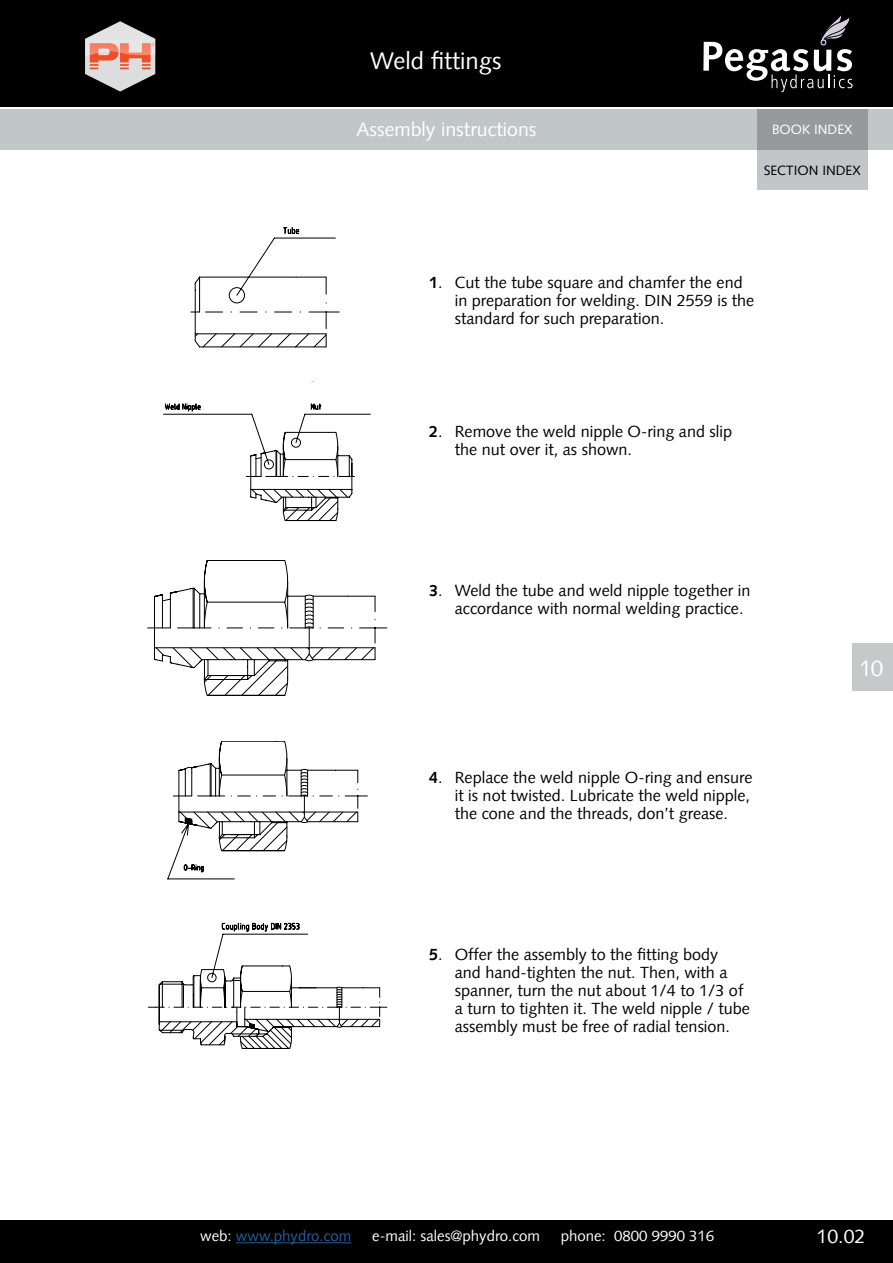
<style>
.page{position:relative;width:893px;height:1263px;background:#fff}
.page>*{position:absolute;margin:0;border:0;box-sizing:border-box;transform-origin:0 0}
.t1{font:24px "Syntax LT";color:#fff}
.t2{font:22.5px "Syntax LT";color:#fff}
.t3{font:19.5px "Syntax LT";color:#fff}
.t4{font:16.2px/18px "Syntax LT";color:#000}
.t5{font:15px "Syntax LT";color:#fff}
.t6{font:15px "Syntax LT";color:#215e9e}
.t7{font:13.5px "Syntax LT Std";color:#000}
.t8{font:13.5px "Syntax LT Std";color:#fff}
.s1{font-weight:700}
.s2{color:#fff}
</style>
<div class="page">
<div style="left:0;top:0;width:893px;height:106px;background:#000"></div>
<div style="left:0;top:1220px;width:893px;height:43px;background:#000"></div>
<div style="left:0;top:109px;width:893px;height:41px;background:#c1c6c8"></div>
<hr style="left:236px;top:1242px;width:115px;height:1px;background:#215e9e">
<svg style="left:85px;top:21px;width:70px;height:71px"></svg>
<div style="left:853px;top:643px;width:40px;height:48px;background:#c7c8ca"></div>
<svg style="left:703px;top:13px;width:150px;height:79px"></svg>
<div style="left:757px;top:150px;width:110px;height:40px;background:#c1c6c8"></div>
<div style="left:757px;top:109px;width:110px;height:41px;background:#97999c"></div>
<svg style="left:148px;top:560px;width:239px;height:136px"></svg>
<svg style="left:168px;top:741px;width:199px;height:138px"></svg>
<svg style="left:191px;top:227px;width:148px;height:120px"></svg>
<svg style="left:163px;top:403px;width:207px;height:118px"></svg>
<svg style="left:148px;top:922px;width:239px;height:126px"></svg>
<h1 class="t1" style="left:370px;top:47px;width:133px">Weld fittings</h1>
<p class="t3" style="left:357px;top:118px;width:181px">Assembly instructions</p>
<p class="t8" style="left:772px;top:122px;width:82px">BOOK INDEX</p>
<p class="t7" style="left:764px;top:162px;width:98px">SECTION INDEX</p>
<p class="t4" style="left:455px;top:273px;width:301px;text-indent:-26px"><span class="s1">1</span>. Cut the tube square and chamfer the end in preparation for welding. DIN 2559 is the standard for such preparation.</p>
<p class="t4" style="left:455px;top:422px;width:279px;text-indent:-26px"><span class="s1">2</span>. Remove the weld nipple O-ring and slip the nut over it, as shown.</p>
<p class="t4" style="left:455px;top:581px;width:297px;text-indent:-26px"><span class="s1">3</span>. Weld the tube and weld nipple together in accordance with normal welding practice.</p>
<p class="t4" style="left:455px;top:768px;width:299px;text-indent:-26px"><span class="s1">4</span>. Replace the weld nipple O-ring and ensure it is not twisted. Lubricate the weld nipple, the cone and the threads, don’t grease.</p>
<p class="t4" style="left:455px;top:945px;width:297px;text-indent:-26px"><span class="s1">5</span>. Offer the assembly to the fitting body<br>and hand-tighten the nut. Then, with a spanner, turn the nut about 1/4 to 1/3 of a turn to tighten it. The weld nipple / tube assembly must be free of radial tension.</p>
<h2 class="t2" style="left:859px;top:654px;width:26px">10</h2>
<p class="t6" style="left:200px;top:1230px;width:153px"><span class="s2">web:</span> www.phydro.com</p>
<p class="t5" style="left:372px;top:1227px;width:169px">e-mail: sales@phydro.com</p>
<p class="t5" style="left:561px;top:1227px;width:155px">phone: 0800 9990 316</p>
<p class="t3" style="left:816px;top:1225px;width:50px">10.02</p>
</div>
